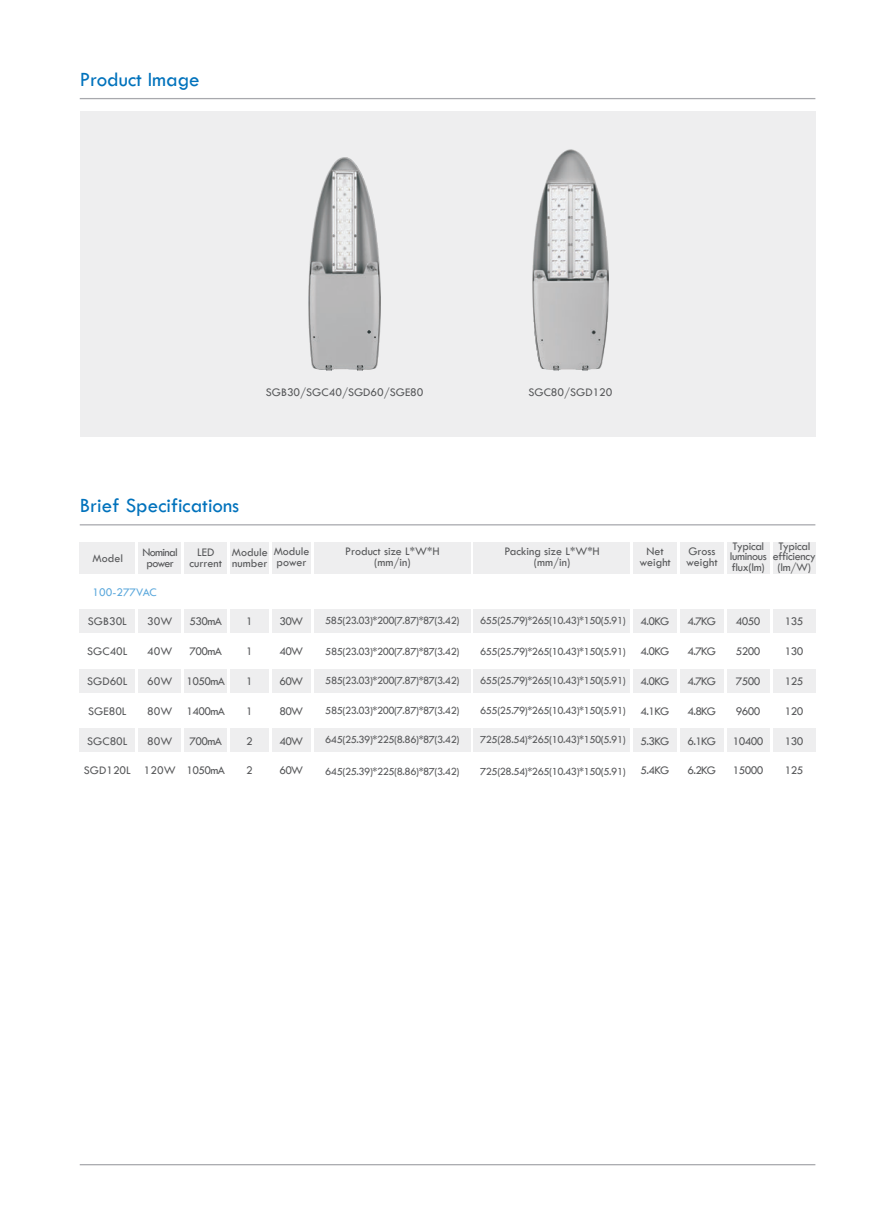
<style>
.page{position:relative;width:893px;height:1212px;background:#fff}
.page>*{position:absolute;margin:0;border:0;box-sizing:border-box;transform-origin:0 0}
.t1{font:21px "Tw Cen";color:#0072bc}
.t2{font:12px/10.5px "Tw Cen";letter-spacing:-.025em;color:#57585a;text-align:center}
.t3{font:12px/11.1px "Tw Cen";color:#57585a;text-align:center}
.t4{font:12px/11.1px "Tw Cen";letter-spacing:-.055em;color:#57585a;text-align:center}
.t5{font:12px "Tw Cen";color:#5ba8dc}
.t6{font:11.25px "Tw Cen";letter-spacing:-.04em;color:#57585a}
</style>
<div class="page">
<hr style="left:80px;top:1164px;width:735px;height:1px;background:#a8a9ad">
<div style="left:314px;top:728px;width:156px;height:24px;background:#eeeeef"></div>
<div style="left:474px;top:728px;width:156px;height:24px;background:#eeeeef"></div>
<div style="left:727px;top:728px;width:42px;height:24px;background:#eeeeef"></div>
<div style="left:80px;top:728px;width:55px;height:24px;background:#eeeeef"></div>
<div style="left:272px;top:728px;width:38px;height:24px;background:#eeeeef"></div>
<div style="left:773px;top:728px;width:42px;height:24px;background:#eeeeef"></div>
<div style="left:230px;top:728px;width:39px;height:24px;background:#eeeeef"></div>
<div style="left:184px;top:728px;width:43px;height:24px;background:#eeeeef"></div>
<div style="left:680px;top:728px;width:43px;height:24px;background:#eeeeef"></div>
<div style="left:633px;top:728px;width:44px;height:24px;background:#eeeeef"></div>
<div style="left:138px;top:728px;width:43px;height:24px;background:#eeeeef"></div>
<div style="left:727px;top:542px;width:42px;height:32px;background:#eeeeef"></div>
<hr style="left:80px;top:524px;width:735px;height:1px;background:#a8a9ad">
<div style="left:314px;top:609px;width:156px;height:24px;background:#eeeeef"></div>
<div style="left:474px;top:609px;width:156px;height:24px;background:#eeeeef"></div>
<div style="left:727px;top:609px;width:42px;height:24px;background:#eeeeef"></div>
<div style="left:314px;top:669px;width:156px;height:24px;background:#eeeeef"></div>
<div style="left:474px;top:669px;width:156px;height:24px;background:#eeeeef"></div>
<div style="left:727px;top:669px;width:42px;height:24px;background:#eeeeef"></div>
<div style="left:80px;top:542px;width:55px;height:32px;background:#eeeeef"></div>
<div style="left:138px;top:609px;width:43px;height:24px;background:#eeeeef"></div>
<div style="left:138px;top:669px;width:43px;height:24px;background:#eeeeef"></div>
<div style="left:138px;top:542px;width:43px;height:32px;background:#eeeeef"></div>
<div style="left:272px;top:542px;width:38px;height:32px;background:#eeeeef"></div>
<div style="left:80px;top:669px;width:55px;height:24px;background:#eeeeef"></div>
<div style="left:80px;top:609px;width:55px;height:24px;background:#eeeeef"></div>
<div style="left:272px;top:609px;width:38px;height:24px;background:#eeeeef"></div>
<div style="left:272px;top:669px;width:38px;height:24px;background:#eeeeef"></div>
<div style="left:773px;top:542px;width:42px;height:32px;background:#eeeeef"></div>
<div style="left:773px;top:609px;width:42px;height:24px;background:#eeeeef"></div>
<div style="left:773px;top:669px;width:42px;height:24px;background:#eeeeef"></div>
<div style="left:230px;top:542px;width:39px;height:32px;background:#eeeeef"></div>
<div style="left:230px;top:669px;width:39px;height:24px;background:#eeeeef"></div>
<div style="left:230px;top:609px;width:39px;height:24px;background:#eeeeef"></div>
<div style="left:314px;top:542px;width:156px;height:32px;background:#eeeeef"></div>
<div style="left:474px;top:542px;width:156px;height:32px;background:#eeeeef"></div>
<div style="left:184px;top:669px;width:43px;height:24px;background:#eeeeef"></div>
<div style="left:184px;top:609px;width:43px;height:24px;background:#eeeeef"></div>
<div style="left:184px;top:542px;width:43px;height:32px;background:#eeeeef"></div>
<div style="left:80px;top:111px;width:735px;height:325px;background:#eeeeef"></div>
<div style="left:680px;top:542px;width:43px;height:32px;background:#eeeeef"></div>
<div style="left:633px;top:542px;width:44px;height:32px;background:#eeeeef"></div>
<div style="left:680px;top:609px;width:43px;height:24px;background:#eeeeef"></div>
<div style="left:633px;top:609px;width:44px;height:24px;background:#eeeeef"></div>
<div style="left:680px;top:669px;width:43px;height:24px;background:#eeeeef"></div>
<div style="left:633px;top:669px;width:44px;height:24px;background:#eeeeef"></div>
<hr style="left:80px;top:98px;width:735px;height:1px;background:#a8a9ad">
<img style="left:308px;top:158px;width:72px;height:212px">
<img style="left:532px;top:149px;width:76px;height:221px">
<svg style="left:367px;top:330px;width:4px;height:4px"></svg>
<h1 class="t1" style="left:80px;top:67px;width:121px">Product Image</h1>
<p class="t3" style="left:266px;top:387px;width:159px">SGB30/SGC40/SGD60/SGE80</p>
<p class="t3" style="left:528px;top:387px;width:86px">SGC80/SGD120</p>
<h1 class="t1" style="left:80px;top:493px;width:161px">Brief Specifications</h1>
<p class="t2" style="left:93px;top:552px;width:32px">Model</p>
<p class="t4" style="left:143px;top:547px;width:37px">Nominal power</p>
<p class="t5" style="left:93px;top:585px;width:66px">100-277VAC</p>
<p class="t3" style="left:232px;top:547px;width:37px;text-align:left">Module number</p>
<p class="t3" style="left:345px;top:545px;width:96px">Product size L*W*H (mm/in)</p>
<p class="t3" style="left:504px;top:545px;width:97px">Packing size L*W*H (mm/in)</p>
<p class="t3" style="left:274px;top:546px;width:37px;text-align:left">Module power</p>
<p class="t3" style="left:190px;top:546px;width:34px">LED current</p>
<p class="t2" style="left:88px;top:616px;width:41px">SGB30L</p>
<p class="t6" style="left:325px;top:614px;width:136px">585(23.03)*200(7.87)*87(3.42)</p>
<p class="t2" style="left:87px;top:646px;width:42px">SGC40L</p>
<p class="t2" style="left:87px;top:676px;width:42px">SGD60L</p>
<p class="t2" style="left:88px;top:706px;width:40px">SGE80L</p>
<p class="t2" style="left:87px;top:735px;width:42px">SGC80L</p>
<p class="t3" style="left:84px;top:765px;width:48px">SGD120L</p>
<p class="t2" style="left:279px;top:616px;width:25px">30W</p>
<p class="t2" style="left:279px;top:646px;width:25px">40W</p>
<p class="t2" style="left:279px;top:676px;width:25px">60W</p>
<p class="t2" style="left:279px;top:706px;width:25px">80W</p>
<p class="t2" style="left:279px;top:735px;width:25px">40W</p>
<p class="t2" style="left:279px;top:765px;width:25px">60W</p>
<p class="t2" style="left:189px;top:616px;width:34px">530mA</p>
<p class="t2" style="left:189px;top:646px;width:34px">700mA</p>
<p class="t2" style="left:187px;top:676px;width:40px">1050mA</p>
<p class="t2" style="left:187px;top:706px;width:40px">1400mA</p>
<p class="t2" style="left:189px;top:735px;width:34px">700mA</p>
<p class="t2" style="left:187px;top:765px;width:40px">1050mA</p>
<p class="t2" style="left:147px;top:616px;width:27px">30W</p>
<p class="t2" style="left:147px;top:646px;width:27px">40W</p>
<p class="t2" style="left:147px;top:676px;width:27px">60W</p>
<p class="t2" style="left:147px;top:706px;width:27px">80W</p>
<p class="t2" style="left:147px;top:735px;width:27px">80W</p>
<p class="t2" style="left:144px;top:765px;width:33px">120W</p>
<p class="t2" style="left:246px;top:616px;width:8px">1</p>
<p class="t2" style="left:246px;top:646px;width:8px">1</p>
<p class="t2" style="left:246px;top:676px;width:8px">1</p>
<p class="t2" style="left:246px;top:706px;width:8px">1</p>
<p class="t2" style="left:246px;top:735px;width:8px">2</p>
<p class="t2" style="left:246px;top:765px;width:8px">2</p>
<p class="t6" style="left:325px;top:644px;width:136px">585(23.03)*200(7.87)*87(3.42)</p>
<p class="t6" style="left:325px;top:673px;width:136px">585(23.03)*200(7.87)*87(3.42)</p>
<p class="t6" style="left:325px;top:704px;width:136px">585(23.03)*200(7.87)*87(3.42)</p>
<p class="t6" style="left:325px;top:733px;width:136px">645(25.39)*225(8.86)*87(3.42)</p>
<p class="t6" style="left:325px;top:764px;width:136px">645(25.39)*225(8.86)*87(3.42)</p>
<p class="t6" style="left:480px;top:614px;width:147px">655(25.79)*265(10.43)*150(5.91)</p>
<p class="t6" style="left:480px;top:644px;width:147px">655(25.79)*265(10.43)*150(5.91)</p>
<p class="t6" style="left:480px;top:673px;width:147px">655(25.79)*265(10.43)*150(5.91)</p>
<p class="t6" style="left:480px;top:704px;width:147px">655(25.79)*265(10.43)*150(5.91)</p>
<p class="t6" style="left:480px;top:733px;width:147px">725(28.54)*265(10.43)*150(5.91)</p>
<p class="t6" style="left:480px;top:764px;width:147px">725(28.54)*265(10.43)*150(5.91)</p>
<p class="t3" style="left:639px;top:546px;width:33px">Net weight</p>
<p class="t2" style="left:641px;top:616px;width:30px">4.0KG</p>
<p class="t2" style="left:641px;top:646px;width:30px">4.0KG</p>
<p class="t2" style="left:641px;top:676px;width:30px">4.0KG</p>
<p class="t2" style="left:641px;top:706px;width:30px">4.1KG</p>
<p class="t2" style="left:641px;top:735px;width:30px">5.3KG</p>
<p class="t2" style="left:641px;top:765px;width:30px">5.4KG</p>
<p class="t3" style="left:686px;top:545px;width:33px;text-align:left">Gross weight</p>
<p class="t2" style="left:773px;top:541px;width:44px">Typical efficiency (lm/W)</p>
<p class="t2" style="left:730px;top:541px;width:38px;text-align:left">Typical luminous flux(lm)</p>
<p class="t2" style="left:687px;top:616px;width:30px">4.7KG</p>
<p class="t2" style="left:687px;top:646px;width:30px">4.7KG</p>
<p class="t2" style="left:687px;top:676px;width:30px">4.7KG</p>
<p class="t2" style="left:687px;top:706px;width:30px">4.8KG</p>
<p class="t2" style="left:687px;top:735px;width:30px">6.1KG</p>
<p class="t2" style="left:687px;top:765px;width:30px">6.2KG</p>
<p class="t2" style="left:736px;top:616px;width:26px">4050</p>
<p class="t2" style="left:736px;top:646px;width:26px">5200</p>
<p class="t2" style="left:736px;top:676px;width:26px">7500</p>
<p class="t2" style="left:736px;top:706px;width:26px">9600</p>
<p class="t2" style="left:733px;top:735px;width:32px">10400</p>
<p class="t2" style="left:733px;top:765px;width:32px">15000</p>
<p class="t2" style="left:785px;top:616px;width:20px">135</p>
<p class="t2" style="left:785px;top:646px;width:20px">130</p>
<p class="t2" style="left:785px;top:676px;width:20px">125</p>
<p class="t2" style="left:785px;top:706px;width:20px">120</p>
<p class="t2" style="left:785px;top:735px;width:20px">130</p>
<p class="t2" style="left:785px;top:765px;width:20px">125</p>
</div>
